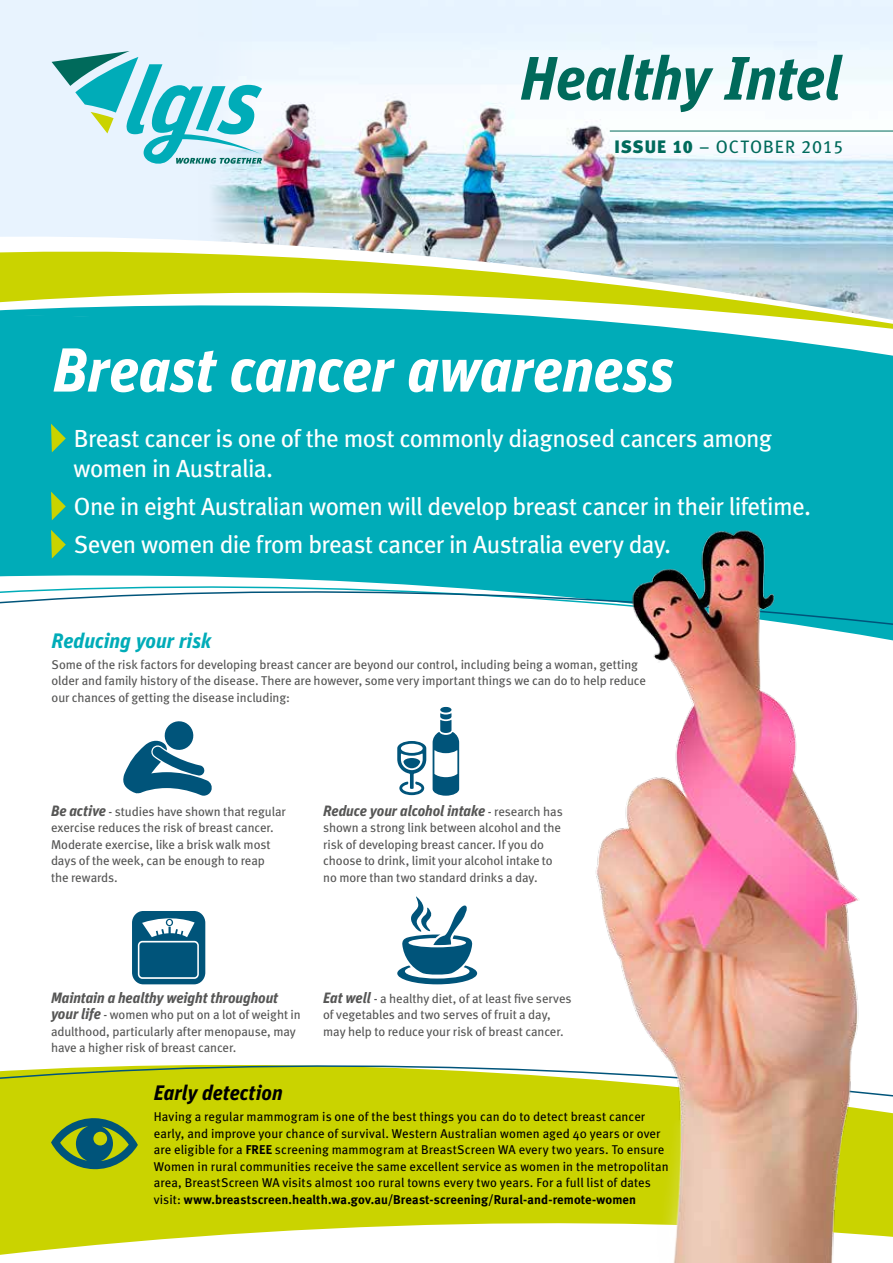
<style>
.page{position:relative;width:893px;height:1263px;background:#fff}
.page>*{position:absolute;margin:0;border:0;box-sizing:border-box;transform-origin:0 0}
.t1{font:italic 700 62.1px "Unit Pro";letter-spacing:-.01em;color:#fff}
.t2{font:italic 700 61.35px "Unit Pro";letter-spacing:-.015em;color:#006a5b}
.t3{font:24.75px/29.7px "Meta";letter-spacing:-.025em;color:#fff}
.t4{font:italic 700 21px "Unit Pro";color:#00acb8}
.t5{font:italic 700 21px "Unit Pro";color:#000}
.t6{font:18px "Meta Book LF";letter-spacing:.055em;color:#006a5b}
.t7{font:italic 700 15px "Unit Pro";letter-spacing:-.01em;color:#565655}
.t8{font:12.75px/16.5px "Meta";letter-spacing:-.005em;color:#565655}
.t9{font:12.75px/16.5px "Meta";letter-spacing:.01em;color:#000}
.s1{font-family:"Meta Black LF"}
.s2{font-family:"Unit Pro";font-weight:700;font-style:italic;font-size:15px}
.s3{font-family:"Meta";font-weight:400;font-style:normal;font-size:12.75px}
.s4{font-weight:700}
</style>
<div class="page">
<div style="left:0;top:1132px;width:203px;height:43px;background:#cad300"></div>
<div style="left:0;top:418px;width:893px;height:129px;background:#00acb8"></div>
<div style="left:0;top:547px;width:203px;height:26px;background:#00acb8"></div>
<div style="left:0;top:0;width:199px;height:230px;background:#e8f3fe"></div>
<img style="left:199px;top:0;width:694px;height:230px">
<img style="left:0;top:230px;width:893px;height:12px">
<svg style="left:52px;top:51px;width:210px;height:117px;background:#9fd9e1"></svg>
<svg style="left:0;top:242px;width:893px;height:51px;background:#ccd882"></svg>
<svg style="left:0;top:293px;width:893px;height:125px;background:#30b9ba"></svg>
<svg style="left:0;top:573px;width:203px;height:4px"></svg>
<svg style="left:0;top:586px;width:203px;height:18px"></svg>
<hr style="left:610px;top:131px;width:283px;height:1px;background:#006a5b">
<div style="left:0;top:1103px;width:203px;height:29px;background:#cad300"></div>
<svg style="left:0;top:1175px;width:203px;height:80px;background:#d0d820"></svg>
<svg style="left:0;top:1065px;width:203px;height:38px;background:#c5d014"></svg>
<img style="left:203px;top:460px;width:690px;height:803px">
<svg style="left:132px;top:911px;width:73px;height:73px;background:#317593"></svg>
<svg style="left:51px;top:424px;width:15px;height:28px"></svg>
<svg style="left:51px;top:492px;width:15px;height:28px"></svg>
<svg style="left:51px;top:530px;width:15px;height:28px"></svg>
<svg style="left:51px;top:1118px;width:87px;height:52px;background:#61903f"></svg>
<svg style="left:123px;top:719px;width:90px;height:77px"></svg>
<svg style="left:397px;top:741px;width:29px;height:54px"></svg>
<svg style="left:433px;top:707px;width:26px;height:89px"></svg>
<svg style="left:397px;top:895px;width:80px;height:89px"></svg>
<h2 class="t2" style="left:520px;top:33px;width:323px">Healthy Intel</h2>
<h3 class="t6" style="left:614px;top:135px;width:230px"><span class="s1">ISSUE 10</span> – OCTOBER 2015</h3>
<h1 class="t1" style="left:53px;top:324px;width:623px">Breast cancer awareness</h1>
<h3 class="t3" style="left:73px;top:423px;width:700px">Breast cancer is one of the most commonly diagnosed cancers among women in Australia.</h3>
<h3 class="t3" style="left:74px;top:487px;width:739px;line-height:38.2px">One in eight Australian women will develop breast cancer in their lifetime.<br>Seven women die from breast cancer in Australia every day.</h3>
<h3 class="t4" style="left:52px;top:625px;width:161px">Reducing your risk</h3>
<p class="t8" style="left:52px;top:656px;width:596px">Some of the risk factors for developing breast cancer are beyond our control, including being a woman, getting older and family history of the disease. There are however, some very important things we can do to help reduce our chances of getting the disease including:</p>
<p class="t8" style="left:51px;top:803px;width:236px"><span class="s2">Be active</span> - studies have shown that regular exercise reduces the risk of breast cancer.<br>Moderate exercise, like a brisk walk most days of the week, can be enough to reap<br>the rewards.</p>
<p class="t7" style="left:323px;top:799px;width:241px">Reduce your alcohol intake <span class="s3">- research has</span></p>
<p class="t8" style="left:323px;top:819px;width:239px">shown a strong link between alcohol and the risk of developing breast cancer. If you do choose to drink, limit your alcohol intake to no more than two standard drinks a day.</p>
<p class="t7" style="left:51px;top:987px;width:229px">Maintain a healthy weight throughout</p>
<p class="t8" style="left:51px;top:1006px;width:251px"><span class="s2">your life</span> - women who put on a lot of weight in adulthood, particularly after menopause, may have a higher risk of breast cancer.</p>
<p class="t8" style="left:323px;top:990px;width:250px"><span class="s2">Eat well</span> - a healthy diet, of at least five serves of vegetables and two serves of fruit a day, may help to reduce your risk of breast cancer.</p>
<h3 class="t5" style="left:154px;top:1077px;width:130px">Early detection</h3>
<p class="t9" style="left:154px;top:1108px;width:516px">Having a regular mammogram is one of the best things you can do to detect breast cancer early, and improve your chance of survival. Western Australian women aged 40 years or over are eligible for a <span class="s4">FREE</span> screening mammogram at BreastScreen WA every two years. To ensure Women in rural communities receive the same excellent service as women in the metropolitan area, BreastScreen WA visits almost 100 rural towns every two years. For a full list of dates visit: <span class="s4">www.breastscreen.health.wa.gov.au/Breast-screening/Rural-and-remote-women</span></p>
</div>
